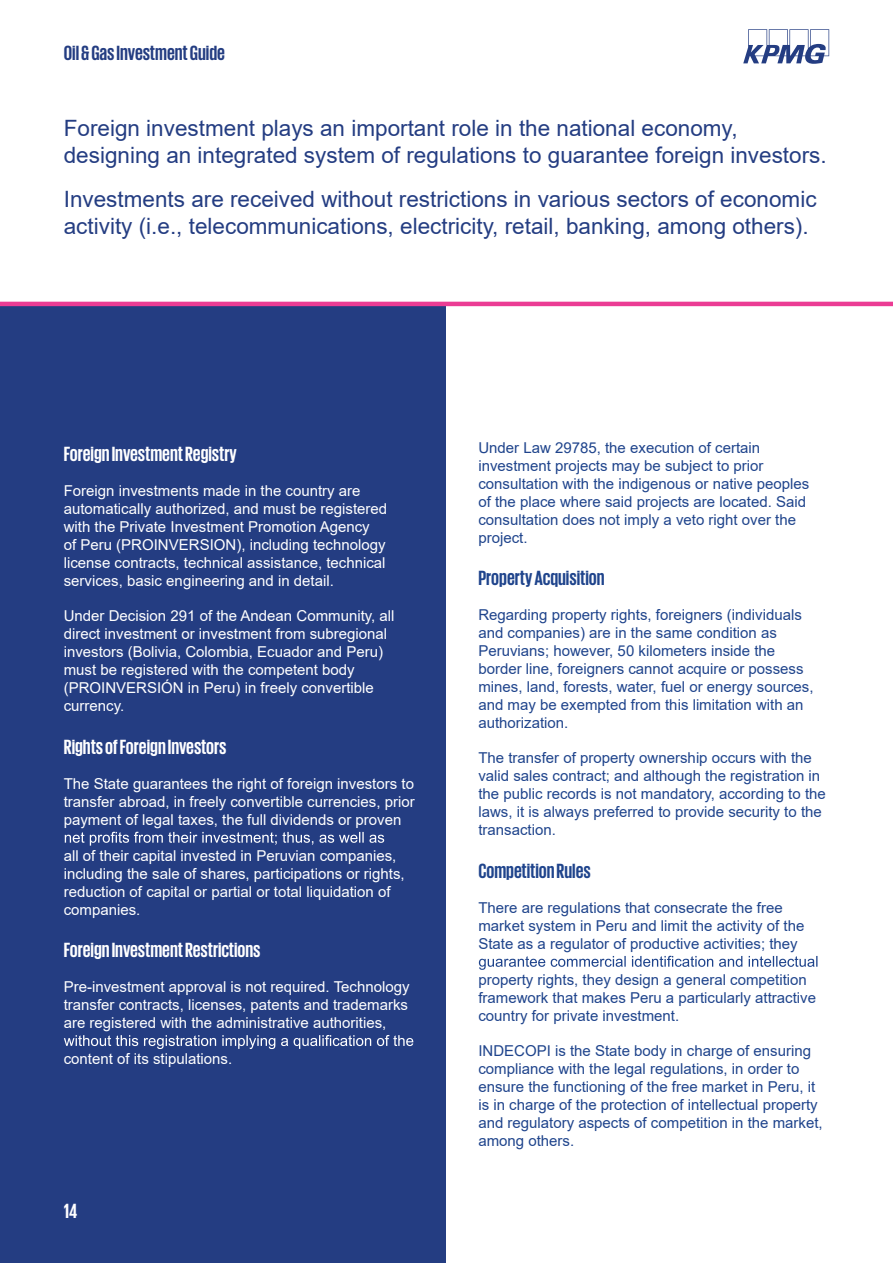
<style>
.page{position:relative;width:893px;height:1263px;background:#fff}
.page>*{position:absolute;margin:0;border:0;box-sizing:border-box;transform-origin:0 0}
.t1{font:22.5px/27px "Arial";color:#243d82}
.t2{font:700 21px "KPMG";color:#fff}
.t3{font:700 21px "KPMG";color:#1f448c}
.t4{font:700 21px "KPMG";color:#243d82}
.t5{font:15px/18px "Arial";color:#1f448c}
.t6{font:15px/18px "Arial";color:#fff}
</style>
<div class="page">
<div style="left:0;top:306px;width:446px;height:957px;background:#243d82"></div>
<hr style="left:0;top:302px;width:893px;height:4px;background:#eb3c94">
<svg style="left:65px;top:832px;width:319px;height:14px"></svg>
<svg style="left:64px;top:1035px;width:349px;height:14px"></svg>
<svg style="left:479px;top:956px;width:338px;height:14px"></svg>
<svg style="left:743px;top:29px;width:86px;height:35px"></svg>
<h2 class="t4" style="left:64px;top:42px;width:163px">Oil &amp; Gas Investment Guide</h2>
<h1 class="t1" style="left:64px;top:115px;width:764px">Foreign investment plays an important role in the national economy, designing an integrated system of regulations to guarantee foreign investors.</h1>
<h1 class="t1" style="left:64px;top:186px;width:754px">Investments are received without restrictions in various sectors of economic activity (i.e., telecommunications, electricity, retail, banking, among others).</h1>
<h2 class="t2" style="left:64px;top:444px;width:174px">Foreign Investment Registry</h2>
<p class="t6" style="left:64px;top:482px;width:325px">Foreign investments made in the country are automatically authorized, and must be registered with the Private Investment Promotion Agency<br>of Peru (PROINVERSION), including technology license contracts, technical assistance, technical services, basic engineering and in detail.</p>
<p class="t6" style="left:64px;top:607px;width:332px">Under Decision 291 of the Andean Community, all direct investment or investment from subregional investors (Bolivia, Colombia, Ecuador and Peru) must be registered with the competent body (PROINVERSIÓN in Peru) in freely convertible currency.</p>
<h2 class="t2" style="left:64px;top:736px;width:164px">Rights of Foreign Investors</h2>
<p class="t6" style="left:64px;top:774px;width:352px;text-align:justify">The State guarantees the right of foreign investors to transfer abroad, in freely convertible currencies, prior payment of legal taxes, the full dividends or proven</p>
<p class="t6" style="left:64px;top:846px;width:342px">all of their capital invested in Peruvian companies, including the sale of shares, participations or rights, reduction of capital or partial or total liquidation of companies.</p>
<h2 class="t2" style="left:64px;top:939px;width:198px">Foreign Investment Restrictions</h2>
<p class="t6" style="left:64px;top:977px;width:347px;text-align:justify">Pre-investment approval is not required. Technology transfer contracts, licenses, patents and trademarks are registered with the administrative authorities,</p>
<p class="t6" style="left:64px;top:1049px;width:170px">content of its stipulations.</p>
<h2 class="t2" style="left:64px;top:1201px;width:15px">14</h2>
<p class="t5" style="left:478px;top:439px;width:333px">Under Law 29785, the execution of certain investment projects may be subject to prior consultation with the indigenous or native peoples of the place where said projects are located. Said consultation does not imply a veto right over the project.</p>
<h2 class="t3" style="left:478px;top:568px;width:128px">Property Acquisition</h2>
<p class="t5" style="left:478px;top:606px;width:337px">Regarding property rights, foreigners (individuals and companies) are in the same condition as Peruvians; however, 50 kilometers inside the border line, foreigners cannot acquire or possess mines, land, forests, water, fuel or energy sources, and may be exempted from this limitation with an authorization.</p>
<p class="t5" style="left:478px;top:749px;width:349px">The transfer of property ownership occurs with the valid sales contract; and although the registration in the public records is not mandatory, according to the laws, it is always preferred to provide security to the transaction.</p>
<h2 class="t3" style="left:478px;top:860px;width:114px">Competition Rules</h2>
<p class="t5" style="left:478px;top:898px;width:327px">There are regulations that consecrate the free market system in Peru and limit the activity of the<br>State as a regulator of productive activities; they</p>
<p class="t5" style="left:478px;top:970px;width:339px">property rights, they design a general competition framework that makes Peru a particularly attractive country for private investment.</p>
<p class="t5" style="left:478px;top:1041px;width:346px">INDECOPI is the State body in charge of ensuring compliance with the legal regulations, in order to ensure the functioning of the free market in Peru, it is in charge of the protection of intellectual property and regulatory aspects of competition in the market, among others.</p>
</div>
